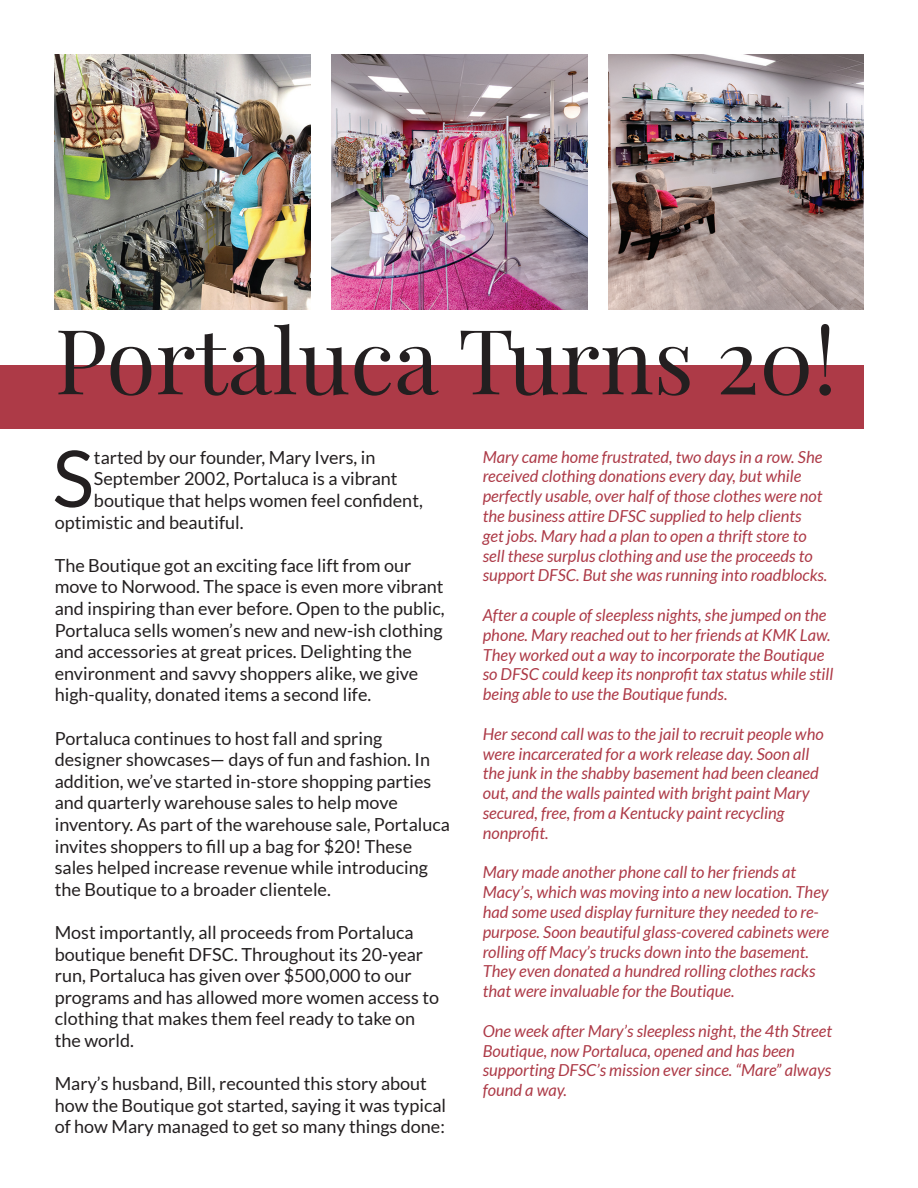
<style>
.page{position:relative;width:918px;height:1188px;background:#fff}
.page>*{position:absolute;margin:0;border:0;box-sizing:border-box;transform-origin:0 0}
.t1{font:90px "Playfair Display";color:#231f20}
.t2{font:78.3px "Lato";color:#231f20}
.t3{font:18px/21.6px "Lato";color:#231f20}
.t4{font:italic 16.5px/19.8px "Lato";color:#ad3a47}
</style>
<div class="page">
<img style="left:609px;top:54px;width:255px;height:255px">
<img style="left:55px;top:54px;width:255px;height:255px">
<img style="left:332px;top:54px;width:255px;height:255px">
<div style="left:0;top:365px;width:864px;height:64px;background:#ad3a47"></div>
<hr style="left:917px;top:0;width:1px;height:1188px;background:#d8d3e9">
<hr style="left:917px;top:124px;width:1px;height:73px;background:#253f8e">
<p class="t1" style="left:55px;top:304px;width:784px">Portaluca Turns 20!</p>
<p class="t2" style="left:52px;top:435px;width:43px">S</p>
<p class="t3" style="left:94px;top:446px;width:283px">tarted by our founder, Mary Ivers, in</p>
<p class="t3" style="left:94px;top:468px;width:305px">September 2002, Portaluca is a vibrant</p>
<p class="t3" style="left:94px;top:490px;width:330px">boutique that helps women feel confident,</p>
<p class="t3" style="left:55px;top:511px;width:190px">optimistic and beautiful.</p>
<p class="t3" style="left:55px;top:554px;width:391px">The Boutique got an exciting face lift from our move to Norwood. The space is even more vibrant and inspiring than ever before. Open to the public, Portaluca sells women’s new and new-ish clothing and accessories at great prices. Delighting the environment and savvy shoppers alike, we give high-quality, donated items a second life.</p>
<p class="t3" style="left:55px;top:727px;width:397px">Portaluca continues to host fall and spring designer showcases— days of fun and fashion. In addition, we’ve started in-store shopping parties and quarterly warehouse sales to help move inventory. As part of the warehouse sale, Portaluca invites shoppers to fill up a bag for $20! These sales helped increase revenue while introducing the Boutique to a broader clientele.</p>
<p class="t3" style="left:55px;top:922px;width:386px">Most importantly, all proceeds from Portaluca boutique benefit DFSC. Throughout its 20-year run, Portaluca has given over $500,000 to our programs and has allowed more women access to clothing that makes them feel ready to take on</p>
<p class="t3" style="left:55px;top:1030px;width:81px">the world.</p>
<p class="t3" style="left:55px;top:1073px;width:393px">Mary’s husband, Bill, recounted this story about how the Boutique got started, saying it was typical of how Mary managed to get so many things done:</p>
<p class="t4" style="left:483px;top:447px;width:346px">Mary came home frustrated, two days in a row. She received clothing donations every day, but while perfectly usable, over half of those clothes were not the business attire DFSC supplied to help clients<br>get jobs. Mary had a plan to open a thrift store to sell these surplus clothing and use the proceeds to support DFSC. But she was running into roadblocks.</p>
<p class="t4" style="left:483px;top:606px;width:352px">After a couple of sleepless nights, she jumped on the phone. Mary reached out to her friends at KMK Law.<br>They worked out a way to incorporate the Boutique so DFSC could keep its nonprofit tax status while still being able to use the Boutique funds.</p>
<p class="t4" style="left:483px;top:724px;width:342px">Her second call was to the jail to recruit people who were incarcerated for a work release day. Soon all the junk in the shabby basement had been cleaned out, and the walls painted with bright paint Mary secured, free, from a Kentucky paint recycling nonprofit.</p>
<p class="t4" style="left:483px;top:863px;width:348px">Mary made another phone call to her friends at Macy’s, which was moving into a new location. They had some used display furniture they needed to re&shy;purpose. Soon beautiful glass-covered cabinets were rolling off Macy’s trucks down into the basement.<br>They even donated a hundred rolling clothes racks that were invaluable for the Boutique.</p>
<p class="t4" style="left:483px;top:1021px;width:351px">One week after Mary’s sleepless night, the 4th Street Boutique, now Portaluca, opened and has been supporting DFSC’s mission ever since. “Mare” always found a way.</p>
</div>
